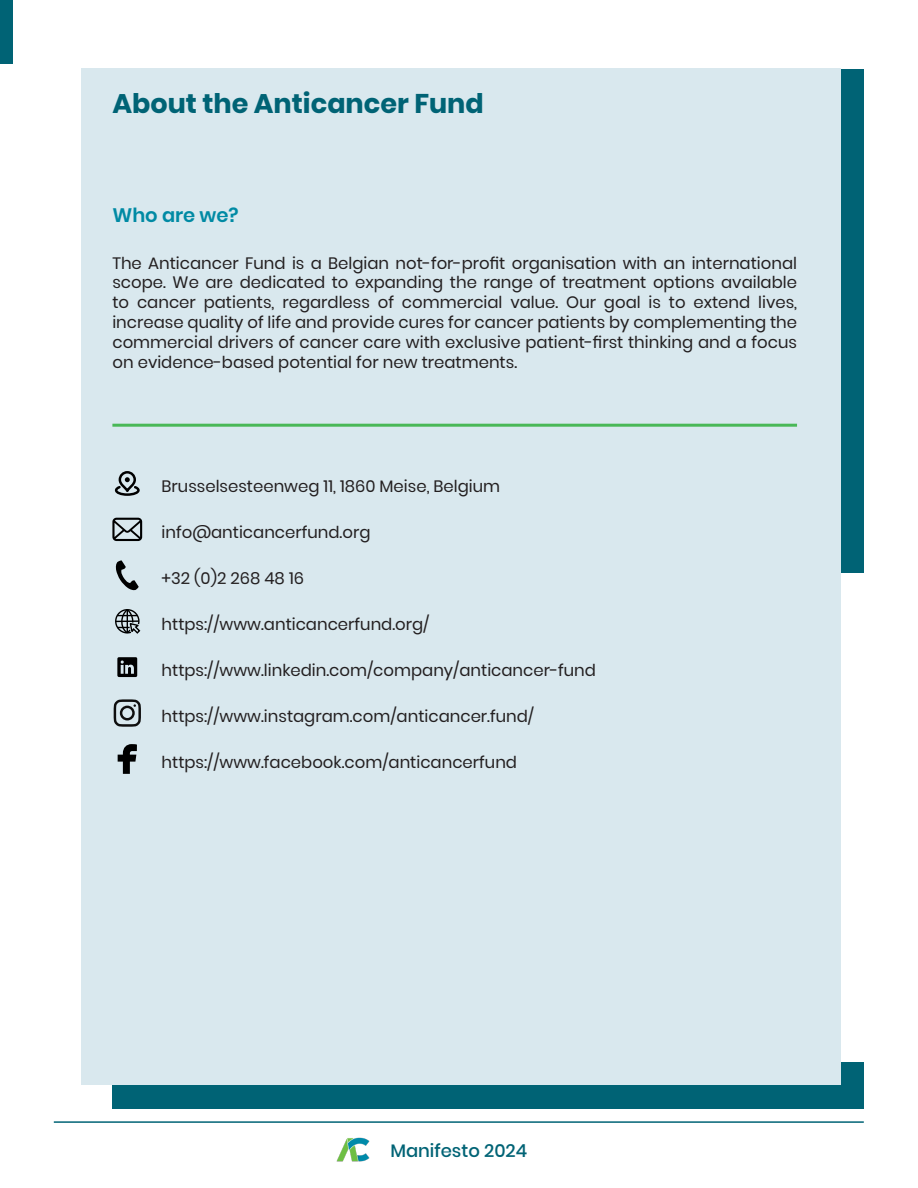
<style>
.page{position:relative;width:918px;height:1188px;background:#fff}
.page>*{position:absolute;margin:0;border:0;box-sizing:border-box;transform-origin:0 0}
.t1{font:700 27px "Poppins";color:#006375}
.t2{font:600 19.5px "Poppins";color:#008aa4}
.t3{font:500 18px "Poppins";color:#006375}
.t4{font:16.5px/19.8px "Poppins";color:#231f20;text-align:justify}
</style>
<div class="page">
<div style="left:112px;top:1062px;width:752px;height:47px;background:#006375"></div>
<div style="left:817px;top:69px;width:47px;height:504px;background:#006375"></div>
<div style="left:81px;top:68px;width:759px;height:1017px;background:#d9e8ee"></div>
<hr style="left:54px;top:1121px;width:810px;height:2px;background:#006375">
<img style="left:336px;top:1137px;width:34px;height:25px">
<div style="left:0;top:0;width:13px;height:64px;background:#006375"></div>
<hr style="left:112px;top:424px;width:685px;height:3px;background:#49b857">
<svg style="left:114px;top:471px;width:26px;height:25px"></svg>
<svg style="left:112px;top:518px;width:30px;height:23px"></svg>
<svg style="left:115px;top:560px;width:24px;height:30px"></svg>
<svg style="left:115px;top:609px;width:26px;height:25px"></svg>
<svg style="left:117px;top:657px;width:20px;height:20px"></svg>
<svg style="left:114px;top:699px;width:27px;height:28px"></svg>
<svg style="left:118px;top:744px;width:19px;height:30px"></svg>
<p class="t1" style="left:112px;top:88px;width:373px">About the Anticancer Fund</p>
<p class="t2" style="left:112px;top:204px;width:128px">Who are we?</p>
<p class="t4" style="left:112px;top:253px;width:686px">The Anticancer Fund is a Belgian not-for-profit organisation with an international scope. We are dedicated to expanding the range of treatment options available to cancer patients, regardless of commercial value. Our goal is to extend lives, increase quality of life and provide cures for cancer patients by complementing the commercial drivers of cancer care with exclusive patient-first thinking and a focus on evidence-based potential for new treatments.</p>
<p class="t4" style="left:162px;top:477px;width:340px">Brusselsesteenweg 11, 1860 Meise, Belgium</p>
<p class="t4" style="left:162px;top:522px;width:210px">info@anticancerfund.org</p>
<p class="t4" style="left:162px;top:568px;width:144px">+32 (0)2 268 48 16</p>
<p class="t4" style="left:162px;top:614px;width:269px">https://www.anticancerfund.org/</p>
<p class="t4" style="left:162px;top:660px;width:436px">https://www.linkedin.com/company/anticancer-fund</p>
<p class="t4" style="left:162px;top:706px;width:374px">https://www.instagram.com/anticancer.fund/</p>
<p class="t4" style="left:162px;top:752px;width:357px">https://www.facebook.com/anticancerfund</p>
<p class="t3" style="left:390px;top:1140px;width:138px">Manifesto 2024</p>
</div>
